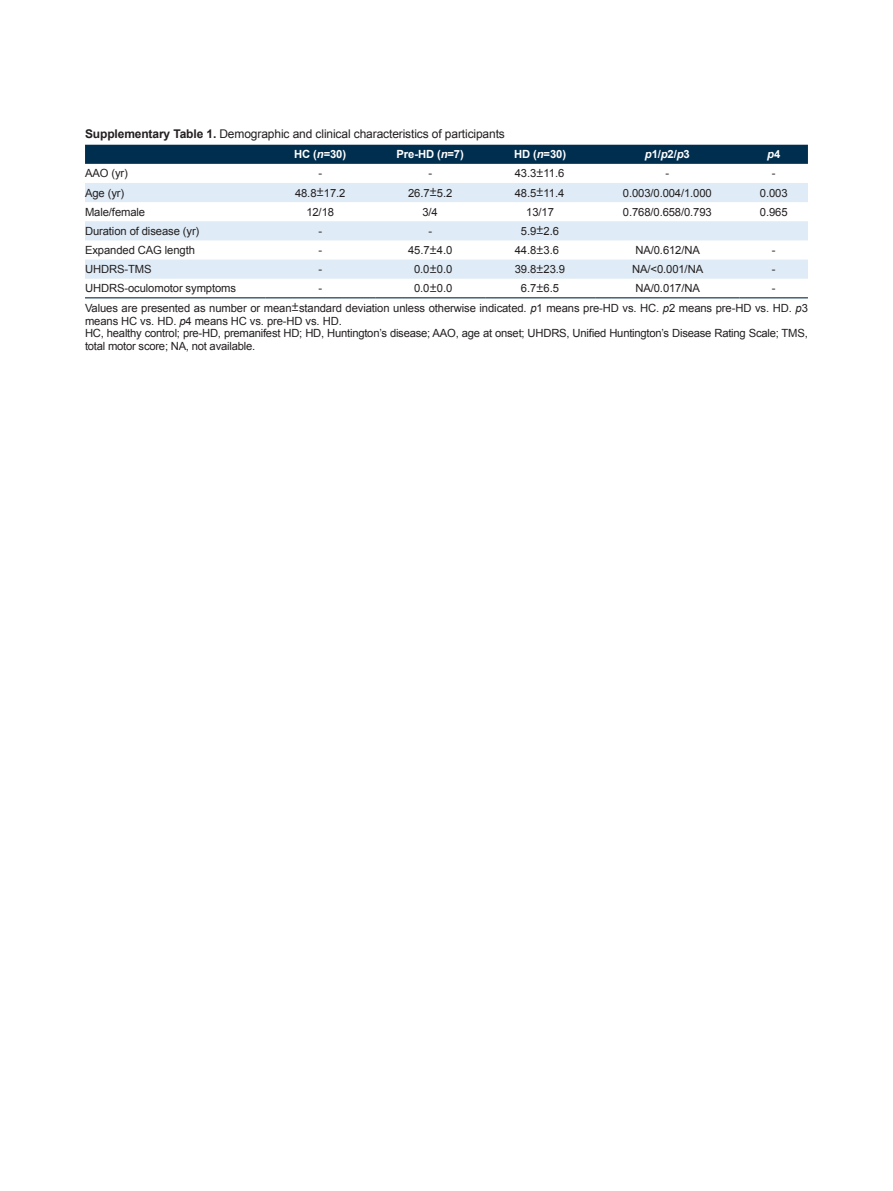
<style>
.page{position:relative;width:893px;height:1191px;background:#fff}
.page>*{position:absolute;margin:0;border:0;box-sizing:border-box;transform-origin:0 0}
.표제목{font:12px "Arial";letter-spacing:-.01em;color:#231f20}
.표설명{font:11.25px/12.8px "Arial";letter-spacing:-.02em;color:#231f20}
.표본문{font:11.25px "Arial";letter-spacing:-.01em;color:#231f20}
.표본문-2{font:700 11.25px "Arial";letter-spacing:-.01em;color:#fff}
.표본문-3{font:italic 700 11.25px "Arial";color:#fff}
.s1{font-weight:700}
.s2{font-style:italic}
.s3{font-style:normal}
.s4{font-family:"Garamond";font-weight:700}
</style>
<div class="page">
<div style="left:85px;top:145px;width:723px;height:19px;background:#002e4f"></div>
<svg style="left:85px;top:183px;width:723px;height:96px;fill:#dfebf6"></svg>
<hr style="left:85px;top:297px;width:180px;height:1px;background:#002e4f">
<hr style="left:265px;top:297px;width:110px;height:1px;background:#002e4f">
<hr style="left:375px;top:297px;width:110px;height:1px;background:#002e4f">
<hr style="left:485px;top:297px;width:110px;height:1px;background:#002e4f">
<hr style="left:595px;top:297px;width:145px;height:1px;background:#002e4f">
<hr style="left:740px;top:297px;width:68px;height:1px;background:#002e4f">
<p class="표제목" style="left:85px;top:126px;width:421px"><span class="s1">Supplementary Table 1.</span> Demographic and clinical characteristics of participants</p>
<p class="표본문-2" style="left:294px;top:147px;width:53px">HC (<span class="s2">n</span>=30)</p>
<p class="표본문-2" style="left:397px;top:147px;width:69px">Pre-HD (<span class="s2">n</span>=7)</p>
<p class="표본문-2" style="left:514px;top:147px;width:53px">HD (<span class="s2">n</span>=30)</p>
<p class="표본문-2" style="left:645px;top:147px;width:46px"><span class="s2">p</span>1/<span class="s2">p</span>2/<span class="s2">p</span>3</p>
<p class="표본문-3" style="left:767px;top:147px;width:15px">p<span class="s3">4</span></p>
<p class="표본문" style="left:85px;top:166px;width:44px">AAO (yr)</p>
<p class="표본문" style="left:318px;top:166px;width:5px">-</p>
<p class="표본문" style="left:428px;top:166px;width:5px">-</p>
<p class="표본문" style="left:515px;top:166px;width:51px">43.3<span class="s4">±</span>11.6</p>
<p class="표본문" style="left:665px;top:166px;width:5px">-</p>
<p class="표본문" style="left:772px;top:166px;width:5px">-</p>
<p class="표본문" style="left:85px;top:185px;width:41px">Age (yr)</p>
<p class="표본문" style="left:295px;top:185px;width:52px">48.8<span class="s4">±</span>17.2</p>
<p class="표본문" style="left:408px;top:185px;width:46px">26.7<span class="s4">±</span>5.2</p>
<p class="표본문" style="left:515px;top:185px;width:51px">48.5<span class="s4">±</span>11.4</p>
<p class="표본문" style="left:623px;top:185px;width:90px">0.003/0.004/1.000</p>
<p class="표본문" style="left:760px;top:185px;width:29px">0.003</p>
<p class="표본문" style="left:85px;top:204px;width:62px">Male/female</p>
<p class="표본문" style="left:306px;top:204px;width:29px">12/18</p>
<p class="표본문" style="left:422px;top:204px;width:17px">3/4</p>
<p class="표본문" style="left:526px;top:204px;width:29px">13/17</p>
<p class="표본문" style="left:623px;top:204px;width:90px">0.768/0.658/0.793</p>
<p class="표본문" style="left:760px;top:204px;width:29px">0.965</p>
<p class="표본문" style="left:85px;top:223px;width:116px">Duration of disease (yr)</p>
<p class="표본문" style="left:318px;top:223px;width:5px">-</p>
<p class="표본문" style="left:428px;top:223px;width:5px">-</p>
<p class="표본문" style="left:521px;top:223px;width:40px">5.9<span class="s4">±</span>2.6</p>
<p class="표본문" style="left:85px;top:243px;width:111px">Expanded CAG length</p>
<p class="표본문" style="left:318px;top:243px;width:5px">-</p>
<p class="표본문" style="left:408px;top:243px;width:46px">45.7<span class="s4">±</span>4.0</p>
<p class="표본문" style="left:515px;top:243px;width:46px">44.8<span class="s4">±</span>3.6</p>
<p class="표본문" style="left:635px;top:243px;width:66px">NA/0.612/NA</p>
<p class="표본문" style="left:772px;top:243px;width:5px">-</p>
<p class="표본문" style="left:85px;top:262px;width:68px">UHDRS-TMS</p>
<p class="표본문" style="left:318px;top:262px;width:5px">-</p>
<p class="표본문" style="left:414px;top:262px;width:40px">0.0<span class="s4">±</span>0.0</p>
<p class="표본문" style="left:515px;top:262px;width:52px">39.8<span class="s4">±</span>23.9</p>
<p class="표본문" style="left:632px;top:262px;width:72px">NA/&lt;0.001/NA</p>
<p class="표본문" style="left:772px;top:262px;width:5px">-</p>
<p class="표본문" style="left:85px;top:281px;width:153px">UHDRS-oculomotor symptoms</p>
<p class="표본문" style="left:318px;top:281px;width:5px">-</p>
<p class="표본문" style="left:414px;top:281px;width:40px">0.0<span class="s4">±</span>0.0</p>
<p class="표본문" style="left:521px;top:281px;width:40px">6.7<span class="s4">±</span>6.5</p>
<p class="표본문" style="left:635px;top:281px;width:66px">NA/0.017/NA</p>
<p class="표본문" style="left:772px;top:281px;width:5px">-</p>
<p class="표설명" style="left:85px;top:301px;width:724px">Values are presented as number or mean<span class="s4">±</span>standard deviation unless otherwise indicated. <span class="s2">p</span>1 means pre-HD vs. HC. <span class="s2">p</span>2 means pre-HD vs. HD. <span class="s2">p</span>3 means HC vs. HD. <span class="s2">p</span>4 means HC vs. pre-HD vs. HD.</p>
<p class="표설명" style="left:85px;top:327px;width:724px">HC, healthy control; pre-HD, premanifest HD; HD, Huntington’s disease; AAO, age at onset; UHDRS, Unified Huntington’s Disease Rating Scale; TMS, total motor score; NA, not available.</p>
</div>
